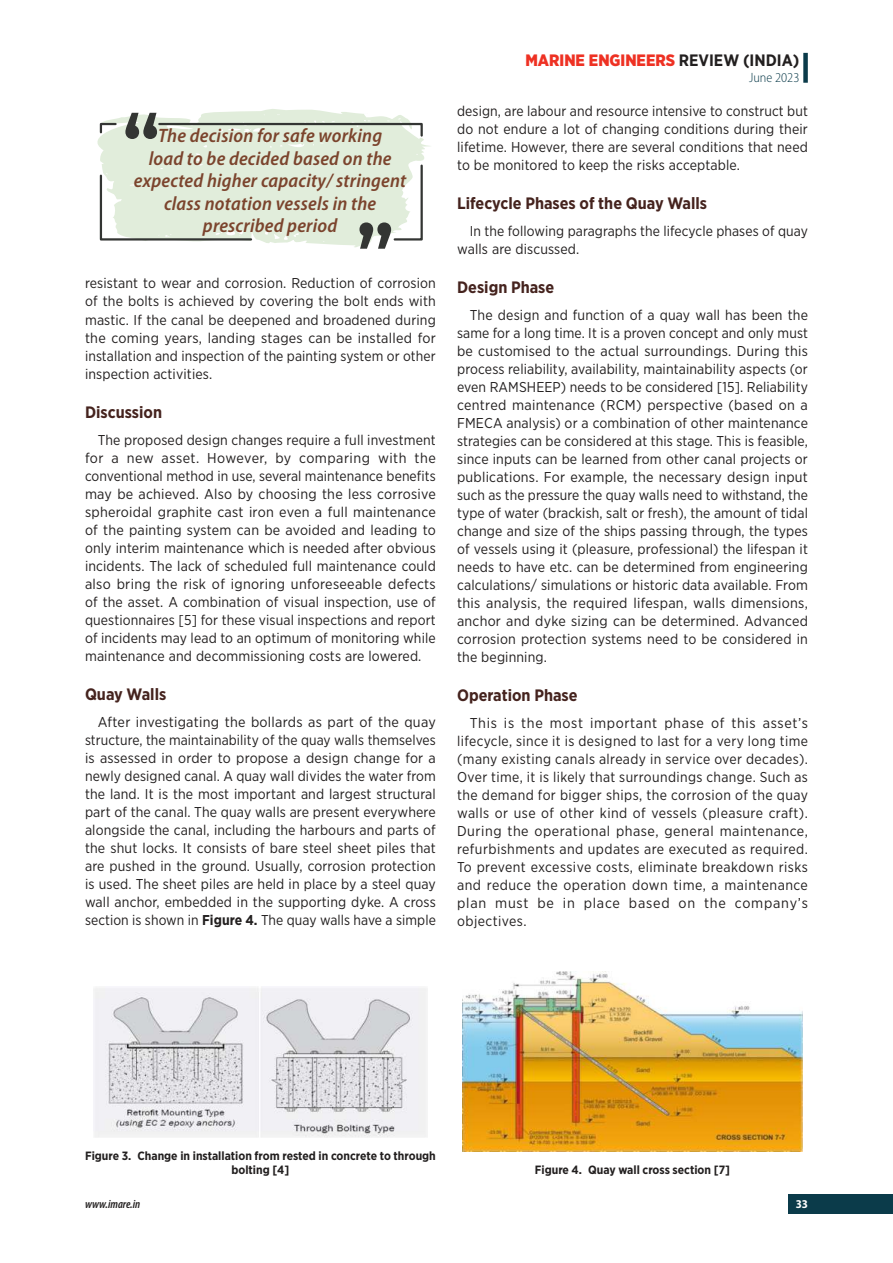
<style>
.page{position:relative;width:893px;height:1263px;background:#fff}
.page>*{position:absolute;margin:0;border:0;box-sizing:border-box;transform-origin:0 0}
.t1{font:italic 600 semi-condensed 19.5px/22.5px "Myriad Pro";letter-spacing:.01em;color:#7b442d;text-align:center}
.t2{font:700 16.5px "Gotham Narrow";color:#45231e}
.t3{font:900 16.5px "Gotham Narrow";color:#ee3123}
.t4{font:14.25px/18px "Gotham Narrow";letter-spacing:.01em;color:#221f1f;text-align:justify}
.t5{font:300 semi-condensed 13.5px "Myriad Pro";color:#0b3b4a}
.t6{font:700 12px/13.5px "Gotham Narrow";color:#221f1f;text-align:center}
.t7{font:italic 600 condensed 12px "Myriad Pro";color:#221f1f}
.t8{font:700 semi-condensed 12px "Myriad Pro";color:#fff}
.s1{font-weight:700}
.s2{font-weight:700;color:#221f1f}
</style>
<div class="page">
<div style="left:788px;top:1194px;width:105px;height:19px;background:#0b3b4a"></div>
<div style="left:803px;top:53px;width:5px;height:30px;background:#0b3b4a"></div>
<svg style="left:97px;top:109px;width:333px;height:139px;fill:#e1eddb"></svg>
<svg style="left:99px;top:122px;width:19px;height:13px"></svg>
<svg style="left:99px;top:173px;width:154px;height:69px;background:#dce6d7"></svg>
<svg style="left:125px;top:113px;width:299px;height:26px;background:#cbd4c7"></svg>
<svg style="left:359px;top:163px;width:65px;height:86px"></svg>
<img style="left:94px;top:987px;width:333px;height:151px">
<img style="left:462px;top:971px;width:341px;height:180px">
<h1 class="t1" style="left:134px;top:126px;width:274px">The decision for safe working<br>load to be decided based on the expected higher capacity/ stringent class notation vessels in the prescribed period</h1>
<p class="t4" style="left:85px;top:274px;width:352px">resistant to wear and corrosion. Reduction of corrosion of the bolts is achieved by covering the bolt ends with mastic. If the canal be deepened and broadened during the coming years, landing stages can be installed for installation and inspection of the painting system or other inspection activities.</p>
<p class="t2" style="left:85px;top:404px;width:79px">Discussion</p>
<p class="t4" style="left:85px;top:430px;width:352px;text-indent:13px">The proposed design changes require a full investment for a new asset. However, by comparing with the conventional method in use, several maintenance benefits may be achieved. Also by choosing the less corrosive spheroidal graphite cast iron even a full maintenance of the painting system can be avoided and leading to only interim maintenance which is needed after obvious incidents. The lack of scheduled full maintenance could also bring the risk of ignoring unforeseeable defects of the asset. A combination of visual inspection, use of questionnaires [5] for these visual inspections and report of incidents may lead to an optimum of monitoring while maintenance and decommissioning costs are lowered.</p>
<p class="t2" style="left:85px;top:686px;width:83px">Quay Walls</p>
<p class="t4" style="left:85px;top:712px;width:352px;text-indent:13px">After investigating the bollards as part of the quay structure, the maintainability of the quay walls themselves is assessed in order to propose a design change for a newly designed canal. A quay wall divides the water from the land. It is the most important and largest structural part of the canal. The quay walls are present everywhere alongside the canal, including the harbours and parts of the shut locks. It consists of bare steel sheet piles that are pushed in the ground. Usually, corrosion protection is used. The sheet piles are held in place by a steel quay wall anchor, embedded in the supporting dyke. A cross section is shown in <span class="s1">Figure 4.</span> The quay walls have a simple</p>
<p class="t3" style="left:525px;top:53px;width:275px">MARINE ENGINEERS <span class="s2">REVIEW (INDIA)</span></p>
<p class="t5" style="left:749px;top:70px;width:52px">June 2023</p>
<p class="t4" style="left:457px;top:101px;width:352px">design, are labour and resource intensive to construct but do not endure a lot of changing conditions during their lifetime. However, there are several conditions that need to be monitored to keep the risks acceptable.</p>
<p class="t2" style="left:457px;top:196px;width:251px">Lifecycle Phases of the Quay Walls</p>
<p class="t4" style="left:457px;top:221px;width:352px;text-indent:13px">In the following paragraphs the lifecycle phases of quay walls are discussed.</p>
<p class="t2" style="left:457px;top:280px;width:99px">Design Phase</p>
<p class="t4" style="left:457px;top:305px;width:352px;text-indent:13px">The design and function of a quay wall has been the same for a long time. It is a proven concept and only must be customised to the actual surroundings. During this process reliability, availability, maintainability aspects (or even RAMSHEEP) needs to be considered [15]. Reliability centred maintenance (RCM) perspective (based on a FMECA analysis) or a combination of other maintenance strategies can be considered at this stage. This is feasible, since inputs can be learned from other canal projects or publications. For example, the necessary design input such as the pressure the quay walls need to withstand, the type of water (brackish, salt or fresh), the amount of tidal change and size of the ships passing through, the types of vessels using it (pleasure, professional) the lifespan it needs to have etc. can be determined from engineering calculations/ simulations or historic data available. From this analysis, the required lifespan, walls dimensions, anchor and dyke sizing can be determined. Advanced corrosion protection systems need to be considered in the beginning.</p>
<p class="t2" style="left:457px;top:688px;width:122px">Operation Phase</p>
<p class="t4" style="left:457px;top:713px;width:352px;text-indent:13px">This is the most important phase of this asset’s lifecycle, since it is designed to last for a very long time (many existing canals already in service over decades).<br>Over time, it is likely that surroundings change. Such as the demand for bigger ships, the corrosion of the quay walls or use of other kind of vessels (pleasure craft).<br>During the operational phase, general maintenance, refurbishments and updates are executed as required.<br>To prevent excessive costs, eliminate breakdown risks and reduce the operation down time, a maintenance plan must be in place based on the company’s objectives.</p>
<p class="t6" style="left:85px;top:1150px;width:352px">Figure 3. Change in installation from rested in concrete to through bolting [4]</p>
<p class="t6" style="left:535px;top:1163px;width:197px">Figure 4. Quay wall cross section [7]</p>
<p class="t7" style="left:85px;top:1197px;width:57px">www.imare.in</p>
<p class="t8" style="left:796px;top:1197px;width:14px">33</p>
</div>
